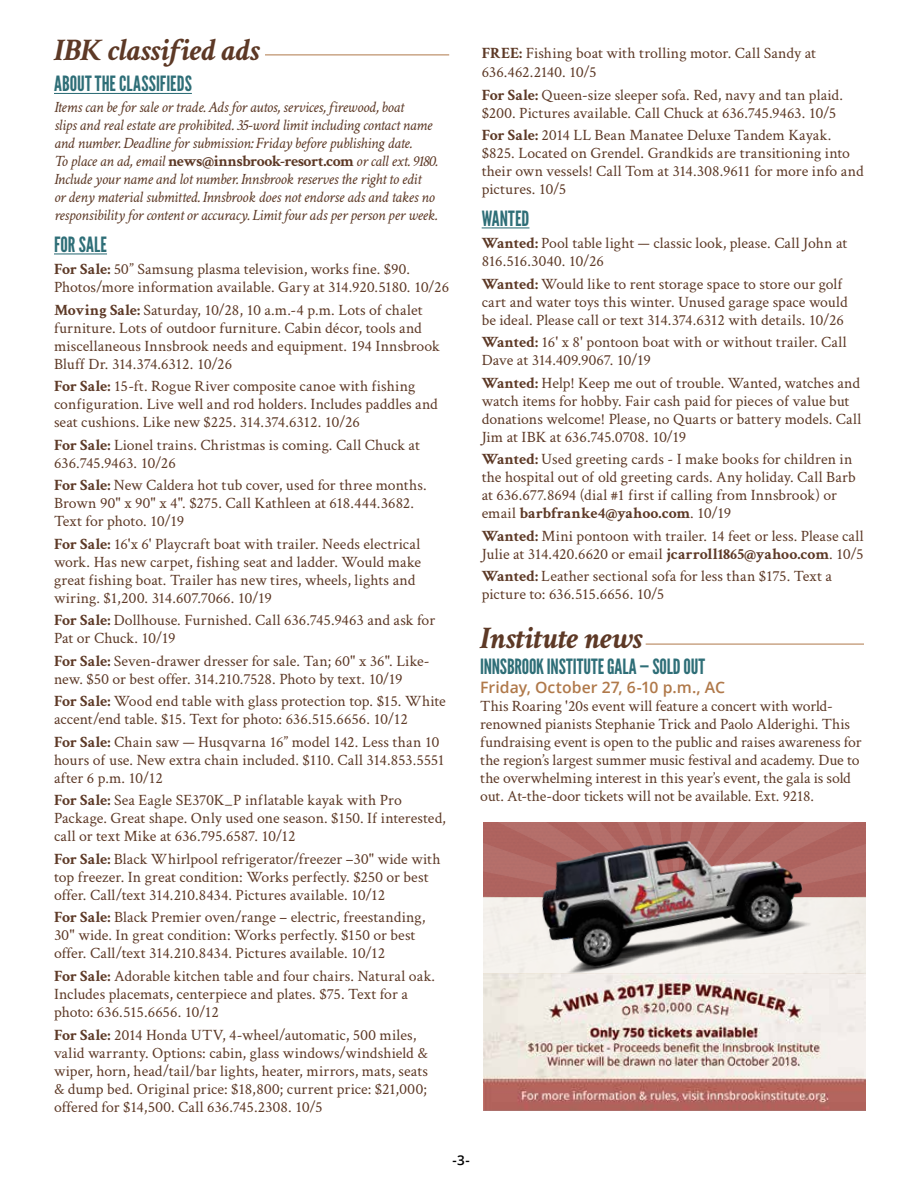
<style>
.page{position:relative;width:918px;height:1188px;background:#fff}
.page>*{position:absolute;margin:0;border:0;box-sizing:border-box;transform-origin:0 0}
.t1{font:italic 700 31.5px "Crimson";color:#5d3926}
.t2{font:21px "League Gothic";color:#2e6e77}
.t3{font:15.75px/18px "Crimson";color:#5d3926}
.t4{font:italic 15.75px/18px "Crimson";letter-spacing:-.025em;color:#5d3926}
.t5{font:600 15.75px "Open Sans";letter-spacing:.005em;color:#b0794a}
.t6{font:600 13.5px "Open Sans";color:#000}
.s1{font-weight:700;font-style:normal}
.s2{font-weight:700}
</style>
<div class="page">
<hr style="left:54px;top:93px;width:138px;height:1px;background:#2e6e77">
<hr style="left:54px;top:253px;width:53px;height:1px;background:#2e6e77">
<hr style="left:482px;top:227px;width:47px;height:1px;background:#2e6e77">
<hr style="left:265px;top:55px;width:184px;height:1px;background:#b0794a">
<hr style="left:646px;top:644px;width:218px;height:1px;background:#b0794a">
<img style="left:483px;top:974px;width:382px;height:137px">
<svg style="left:483px;top:823px;width:382px;height:151px;background:#cfa7a2"></svg>
<img style="left:816px;top:908px;width:14px;height:66px">
<img style="left:525px;top:823px;width:291px;height:151px">
<h1 class="t1" style="left:54px;top:31px;width:208px">IBK classified ads</h1>
<h2 class="t2" style="left:54px;top:71px;width:139px">ABOUT THE CLASSIFIEDS</h2>
<p class="t4" style="left:54px;top:98px;width:385px">Items can be for sale or trade. Ads for autos, services, firewood, boat<br>slips and real estate are prohibited. 35-word limit including contact name and number. Deadline for submission: Friday before publishing date.<br>To place an ad, email <span class="s1">news@innsbrook-resort.com</span> or call ext. 9180.<br>Include your name and lot number. Innsbrook reserves the right to edit<br>or deny material submitted. Innsbrook does not endorse ads and takes no responsibility for content or accuracy. Limit four ads per person per week.</p>
<h2 class="t2" style="left:54px;top:232px;width:55px">FOR SALE</h2>
<p class="t3" style="left:54px;top:260px;width:397px"><span class="s2">For Sale:</span> 50” Samsung plasma television, works fine. $90.<br>Photos/more information available. Gary at 314.920.5180. 10/26</p>
<p class="t3" style="left:54px;top:300px;width:387px"><span class="s2">Moving Sale:</span> Saturday, 10/28, 10 a.m.-4 p.m. Lots of chalet furniture. Lots of outdoor furniture. Cabin décor, tools and miscellaneous Innsbrook needs and equipment. 194 Innsbrook Bluff Dr. 314.374.6312. 10/26</p>
<p class="t3" style="left:54px;top:377px;width:385px"><span class="s2">For Sale:</span> 15-ft. Rogue River composite canoe with fishing configuration. Live well and rod holders. Includes paddles and seat cushions. Like new $225. 314.374.6312. 10/26</p>
<p class="t3" style="left:54px;top:435px;width:367px"><span class="s2">For Sale:</span> Lionel trains. Christmas is coming. Call Chuck at<br>636.745.9463. 10/26</p>
<p class="t3" style="left:54px;top:476px;width:374px"><span class="s2">For Sale:</span> New Caldera hot tub cover, used for three months.<br>Brown 90" x 90" x 4". $275. Call Kathleen at 618.444.3682.<br>Text for photo. 10/19</p>
<p class="t3" style="left:54px;top:534px;width:369px"><span class="s2">For Sale:</span> 16'x 6' Playcraft boat with trailer. Needs electrical work. Has new carpet, fishing seat and ladder. Would make great fishing boat. Trailer has new tires, wheels, lights and wiring. $1,200. 314.607.7066. 10/19</p>
<p class="t3" style="left:54px;top:611px;width:383px"><span class="s2">For Sale:</span> Dollhouse. Furnished. Call 636.745.9463 and ask for<br>Pat or Chuck. 10/19</p>
<p class="t3" style="left:54px;top:651px;width:377px"><span class="s2">For Sale:</span> Seven-drawer dresser for sale. Tan; 60" x 36". Like&shy;new. $50 or best offer. 314.210.7528. Photo by text. 10/19</p>
<p class="t3" style="left:54px;top:692px;width:393px"><span class="s2">For Sale:</span> Wood end table with glass protection top. $15. White accent/end table. $15. Text for photo: 636.515.6656. 10/12</p>
<p class="t3" style="left:54px;top:732px;width:392px"><span class="s2">For Sale:</span> Chain saw — Husqvarna 16” model 142. Less than 10 hours of use. New extra chain included. $110. Call 314.853.5551 after 6 p.m. 10/12</p>
<p class="t3" style="left:54px;top:791px;width:393px"><span class="s2">For Sale:</span> Sea Eagle SE370K_P inflatable kayak with Pro<br>Package. Great shape. Only used one season. $150. If interested, call or text Mike at 636.795.6587. 10/12</p>
<p class="t3" style="left:54px;top:849px;width:388px"><span class="s2">For Sale:</span> Black Whirlpool refrigerator/freezer –30" wide with top freezer. In great condition: Works perfectly. $250 or best offer. Call/text 314.210.8434. Pictures available. 10/12</p>
<p class="t3" style="left:54px;top:908px;width:373px"><span class="s2">For Sale:</span> Black Premier oven/range – electric, freestanding,<br>30" wide. In great condition: Works perfectly. $150 or best offer. Call/text 314.210.8434. Pictures available. 10/12</p>
<p class="t3" style="left:54px;top:966px;width:383px"><span class="s2">For Sale:</span> Adorable kitchen table and four chairs. Natural oak.<br>Includes placemats, centerpiece and plates. $75. Text for a photo: 636.515.6656. 10/12</p>
<p class="t3" style="left:54px;top:1025px;width:376px"><span class="s2">For Sale:</span> 2014 Honda UTV, 4-wheel/automatic, 500 miles, valid warranty. Options: cabin, glass windows/windshield &amp; wiper, horn, head/tail/bar lights, heater, mirrors, mats, seats &amp; dump bed. Original price: $18,800; current price: $21,000; offered for $14,500. Call 636.745.2308. 10/5</p>
<p class="t3" style="left:482px;top:42px;width:336px;line-height:19.5px"><span class="s2">FREE:</span> Fishing boat with trolling motor. Call Sandy at<br>636.462.2140. 10/5</p>
<p class="t3" style="left:482px;top:85px;width:363px"><span class="s2">For Sale:</span> Queen-size sleeper sofa. Red, navy and tan plaid. $200. Pictures available. Call Chuck at 636.745.9463. 10/5</p>
<p class="t3" style="left:482px;top:126px;width:383px"><span class="s2">For Sale:</span> 2014 LL Bean Manatee Deluxe Tandem Kayak. $825. Located on Grendel. Grandkids are transitioning into their own vessels! Call Tom at 314.308.9611 for more info and pictures. 10/5</p>
<h2 class="t2" style="left:482px;top:206px;width:49px">WANTED</h2>
<p class="t3" style="left:482px;top:234px;width:367px"><span class="s2">Wanted:</span> Pool table light — classic look, please. Call John at<br>816.516.3040. 10/26</p>
<p class="t3" style="left:482px;top:274px;width:368px"><span class="s2">Wanted:</span> Would like to rent storage space to store our golf cart and water toys this winter. Unused garage space would be ideal. Please call or text 314.374.6312 with details. 10/26</p>
<p class="t3" style="left:482px;top:333px;width:366px"><span class="s2">Wanted:</span> 16' x 8' pontoon boat with or without trailer. Call<br>Dave at 314.409.9067. 10/19</p>
<p class="t3" style="left:482px;top:373px;width:381px"><span class="s2">Wanted:</span> Help! Keep me out of trouble. Wanted, watches and watch items for hobby. Fair cash paid for pieces of value but donations welcome! Please, no Quarts or battery models. Call Jim at IBK at 636.745.0708. 10/19</p>
<p class="t3" style="left:482px;top:450px;width:376px"><span class="s2">Wanted:</span> Used greeting cards - I make books for children in the hospital out of old greeting cards. Any holiday. Call Barb at 636.677.8694 (dial #1 first if calling from Innsbrook) or email <span class="s2">barbfranke4@yahoo.com</span>. 10/19</p>
<p class="t3" style="left:482px;top:526px;width:384px"><span class="s2">Wanted:</span> Mini pontoon with trailer. 14 feet or less. Please call<br>Julie at 314.420.6620 or email <span class="s2">jcarroll1865@yahoo.com</span>. 10/5</p>
<p class="t3" style="left:482px;top:567px;width:352px"><span class="s2">Wanted:</span> Leather sectional sofa for less than $175. Text a picture to: 636.515.6656. 10/5</p>
<h1 class="t1" style="left:480px;top:619px;width:164px">Institute news</h1>
<h2 class="t2" style="left:480px;top:654px;width:226px">INNSBROOK INSTITUTE GALA — SOLD OUT</h2>
<p class="t5" style="left:480px;top:677px;width:246px">Friday, October 27, 6-10 p.m., AC</p>
<p class="t3" style="left:480px;top:697px;width:383px">This Roaring '20s event will feature a concert with world&shy;renowned pianists Stephanie Trick and Paolo Alderighi. This fundraising event is open to the public and raises awareness for the region’s largest summer music festival and academy. Due to the overwhelming interest in this year’s event, the gala is sold out. At-the-door tickets will not be available. Ext. 9218.</p>
<p class="t6" style="left:453px;top:1151px;width:19px">-3-</p>
</div>
